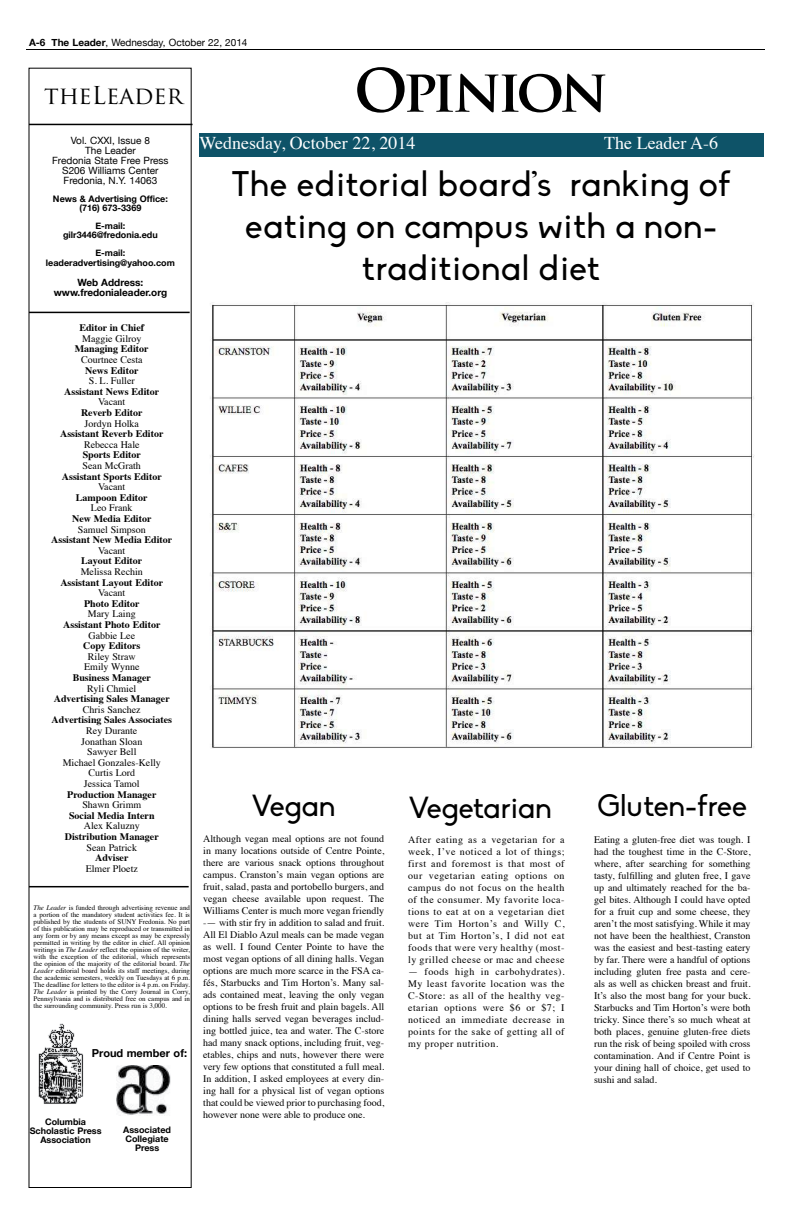
<style>
.page{position:relative;width:792px;height:1224px;background:#fff}
.page>*{position:absolute;margin:0;border:0;box-sizing:border-box;transform-origin:0 0}
.t1{font:700 58px "Trajan Pro";letter-spacing:-.08em;color:#000}
.t2{font:35px/42px "Biko";letter-spacing:.02em;color:#000;text-align:center}
.t3{font:30px "Biko";color:#000}
.t4{font:24px "Trajan Pro";color:#000}
.t5{font:18px "Times";color:#fff}
.t6{font:700 11px "Helvetica Neue";color:#000}
.t7{font:10px/12px "Times";color:#000;text-align:justify}
.t8{font:700 10px "Times";color:#000}
.t9{font:10px/10px "Helvetica Neue";color:#000;text-align:center}
.t10{font:700 10px/10px "Helvetica Neue";color:#000;text-align:center}
.t11{font:700 9px/9px "Helvetica Neue";color:#000;text-align:center}
.t12{font:7px/7px "Times";color:#000;text-align:justify}
.s1{font-weight:700}
.s2{font-family:"Big Caslon";font-weight:500}
.s3{font-style:italic}
</style>
<div class="page">
<hr style="left:26px;top:49px;width:739px;height:1px;background:#000">
<hr style="left:29px;top:312px;width:161px;height:1px;background:#000">
<hr style="left:29px;top:886px;width:160px;height:1px;background:#000">
<hr style="left:29px;top:124px;width:164px;height:1px;background:#000">
<img style="left:38px;top:1024px;width:46px;height:80px">
<img style="left:116px;top:1065px;width:55px;height:50px">
<div style="left:200px;top:133px;width:564px;height:23px;background:#0e5368"></div>
<img style="left:210px;top:302px;width:544px;height:446px">
<p class="t9" style="left:29px;top:37px;width:220px"><span class="s1">A-6 The Leader</span>, Wednesday, October 22, 2014</p>
<h3 class="t4" style="left:44px;top:80px;width:140px">theLeader</h3>
<h1 class="t1" style="left:354px;top:55px;width:256px">OPINION</h1>
<h3 class="t5" style="left:200px;top:127px;width:217px">Wednesday, October 22, 2014</h3>
<h3 class="t5" style="left:604px;top:127px;width:115px">The Leader A-6</h3>
<h2 class="t2" style="left:232px;top:164px;width:501px">The editorial board<span class="s2">’</span>s ranking of eating on campus with a non&shy;traditional diet</h2>
<p class="t9" style="left:52px;top:135px;width:118px">Vol. CXXI, Issue 8<br>The Leader<br>Fredonia State Free Press<br>S206 Williams Center<br>Fredonia, N.Y. 14063</p>
<p class="t11" style="left:53px;top:194px;width:116px">News &amp; Advertising Office: (716) 673-3369</p>
<p class="t11" style="left:63px;top:221px;width:96px">E-mail: gilr3446@fredonia.edu</p>
<p class="t11" style="left:46px;top:248px;width:131px;line-height:10px">E-mail: leaderadvertising@yahoo.com</p>
<p class="t10" style="left:54px;top:277px;width:115px">Web Address: www.fredonialeader.org</p>
<p class="t8" style="left:79px;top:318px;width:66px">Editor in Chief</p>
<p class="t7" style="left:82px;top:332px;width:61px">Maggie Gilroy</p>
<p class="t8" style="left:75px;top:339px;width:75px">Managing Editor</p>
<p class="t7" style="left:81px;top:353px;width:63px">Courtnee Cesta</p>
<p class="t8" style="left:85px;top:361px;width:55px">News Editor</p>
<p class="t7" style="left:89px;top:374px;width:48px">S. L. Fuller</p>
<p class="t8" style="left:64px;top:382px;width:96px">Assistant News Editor</p>
<p class="t7" style="left:98px;top:395px;width:29px">Vacant</p>
<p class="t8" style="left:81px;top:403px;width:63px">Reverb Editor</p>
<p class="t7" style="left:85px;top:416px;width:56px">Jordyn Holka</p>
<p class="t8" style="left:60px;top:424px;width:105px">Assistant Reverb Editor</p>
<p class="t7" style="left:84px;top:438px;width:57px">Rebecca Hale</p>
<p class="t8" style="left:83px;top:445px;width:60px">Sports Editor</p>
<p class="t7" style="left:83px;top:459px;width:60px">Sean McGrath</p>
<p class="t8" style="left:62px;top:467px;width:101px">Assistant Sports Editor</p>
<p class="t7" style="left:98px;top:480px;width:29px">Vacant</p>
<p class="t8" style="left:76px;top:488px;width:73px">Lampoon Editor</p>
<p class="t7" style="left:91px;top:501px;width:43px">Leo Frank</p>
<p class="t8" style="left:72px;top:509px;width:81px">New Media Editor</p>
<p class="t7" style="left:78px;top:522px;width:69px">Samuel Simpson</p>
<p class="t8" style="left:51px;top:530px;width:123px">Assistant New Media Editor</p>
<p class="t7" style="left:98px;top:544px;width:29px">Vacant</p>
<p class="t8" style="left:81px;top:551px;width:63px">Layout Editor</p>
<p class="t7" style="left:81px;top:565px;width:64px">Melissa Rechin</p>
<p class="t8" style="left:60px;top:573px;width:104px">Assistant Layout Editor</p>
<p class="t7" style="left:98px;top:586px;width:29px">Vacant</p>
<p class="t8" style="left:84px;top:594px;width:57px">Photo Editor</p>
<p class="t7" style="left:88px;top:607px;width:49px">Mary Laing</p>
<p class="t8" style="left:63px;top:615px;width:99px">Assistant Photo Editor</p>
<p class="t7" style="left:89px;top:628px;width:48px">Gabbie Lee</p>
<p class="t8" style="left:83px;top:636px;width:59px">Copy Editors</p>
<p class="t7" style="left:84px;top:650px;width:57px;line-height:10.6px;text-align:center">Riley Straw<br>Emily Wynne</p>
<p class="t8" style="left:73px;top:668px;width:80px">Business Manager</p>
<p class="t7" style="left:87px;top:681px;width:51px">Ryli Chmiel</p>
<p class="t8" style="left:54px;top:689px;width:118px">Advertising Sales Manager</p>
<p class="t7" style="left:83px;top:703px;width:59px">Chris Sanchez</p>
<p class="t8" style="left:52px;top:710px;width:122px">Advertising Sales Associates</p>
<p class="t7" style="left:63px;top:725px;width:100px;line-height:10.6px;text-align:center">Rey Durante<br>Jonathan Sloan<br>Sawyer Bell<br>Michael Gonzales-Kelly<br>Curtis Lord<br>Jessica Tamol</p>
<p class="t8" style="left:67px;top:785px;width:91px">Production Manager</p>
<p class="t7" style="left:82px;top:798px;width:60px">Shawn Grimm</p>
<p class="t8" style="left:69px;top:806px;width:87px">Social Media Intern</p>
<p class="t7" style="left:84px;top:819px;width:58px">Alex Kaluzny</p>
<p class="t8" style="left:65px;top:827px;width:95px">Distribution Manager</p>
<p class="t7" style="left:87px;top:840px;width:52px">Sean Patrick</p>
<p class="t8" style="left:95px;top:848px;width:35px">Adviser</p>
<p class="t7" style="left:86px;top:862px;width:54px">Elmer Ploetz</p>
<p class="t12" style="left:34px;top:903px;width:158px"><span class="s3">The Leader</span> is funded through advertising revenue and a portion of the mandatory student activities fee. It is published by the students of SUNY Fredonia. No part of this publication may be reproduced or transmitted in any form or by any means except as may be expressly permitted in writing by the editor in chief. All opinion writings in <span class="s3">The Leader</span> reflect the opinion of the writer, with the exception of the editorial, which represents the opinion of the majority of the editorial board. <span class="s3">The Leader</span> editorial board holds its staff meetings, during the academic semesters, weekly on Tuesdays at 6 p.m.<br>The deadline for letters to the editor is 4 p.m. on Friday.<br><span class="s3">The Leader</span> is printed by the Corry Journal in Corry, Pennsylvania and is distributed free on campus and in the surrounding community. Press run is 3,000.</p>
<p class="t6" style="left:92px;top:1043px;width:97px">Proud member of:</p>
<p class="t11" style="left:30px;top:1117px;width:73px">Columbia<br>Scholastic Press<br>Association</p>
<p class="t11" style="left:123px;top:1125px;width:49px">Associated<br>Collegiate<br>Press</p>
<h3 class="t3" style="left:252px;top:789px;width:85px">Vegan</h3>
<h3 class="t3" style="left:409px;top:791px;width:145px">Vegetarian</h3>
<h3 class="t3" style="left:597px;top:789px;width:151px">Gluten-free</h3>
<p class="t7" style="left:203px;top:832px;width:183px">Although vegan meal options are not found in many locations outside of Centre Pointe, there are various snack options throughout campus. Cranston’s main vegan options are fruit, salad, pasta and portobello burgers, and vegan cheese available upon request. The Williams Center is much more vegan friendly -— with stir fry in addition to salad and fruit.<br>All El Diablo Azul meals can be made vegan as well. I found Center Pointe to have the most vegan options of all dining halls. Vegan options are much more scarce in the FSA ca&shy;fés, Starbucks and Tim Horton’s. Many sal&shy;ads contained meat, leaving the only vegan options to be fresh fruit and plain bagels. All dining halls served vegan beverages includ&shy;ing bottled juice, tea and water. The C-store had many snack options, including fruit, veg&shy;etables, chips and nuts, however there were very few options that constituted a full meal.<br>In addition, I asked employees at every din&shy;ing hall for a physical list of vegan options that could be viewed prior to purchasing food, however none were able to produce one.</p>
<p class="t7" style="left:408px;top:832px;width:158px">After eating as a vegetarian for a week, I’ve noticed a lot of things; first and foremost is that most of our vegetarian eating options on campus do not focus on the health of the consumer. My favorite loca&shy;tions to eat at on a vegetarian diet were Tim Horton’s and Willy C, but at Tim Horton’s, I did not eat foods that were very healthy (most&shy;ly grilled cheese or mac and cheese</p>
<p class="t7" style="left:408px;top:964px;width:158px">— foods high in carbohydrates).<br>My least favorite location was the C-Store: as all of the healthy veg&shy;etarian options were $6 or $7; I noticed an immediate decrease in points for the sake of getting all of my proper nutrition.</p>
<p class="t7" style="left:594px;top:832px;width:158px">Eating a gluten-free diet was tough. I had the toughest time in the C-Store, where, after searching for something tasty, fulfilling and gluten free, I gave up and ultimately reached for the ba&shy;gel bites. Although I could have opted for a fruit cup and some cheese, they aren’t the most satisfying. While it may not have been the healthiest, Cranston was the easiest and best-tasting eatery by far. There were a handful of options including gluten free pasta and cere&shy;als as well as chicken breast and fruit.<br>It’s also the most bang for your buck.<br>Starbucks and Tim Horton’s were both tricky. Since there’s so much wheat at both places, genuine gluten-free diets run the risk of being spoiled with cross contamination. And if Centre Point is your dining hall of choice, get used to sushi and salad.</p>
</div>
